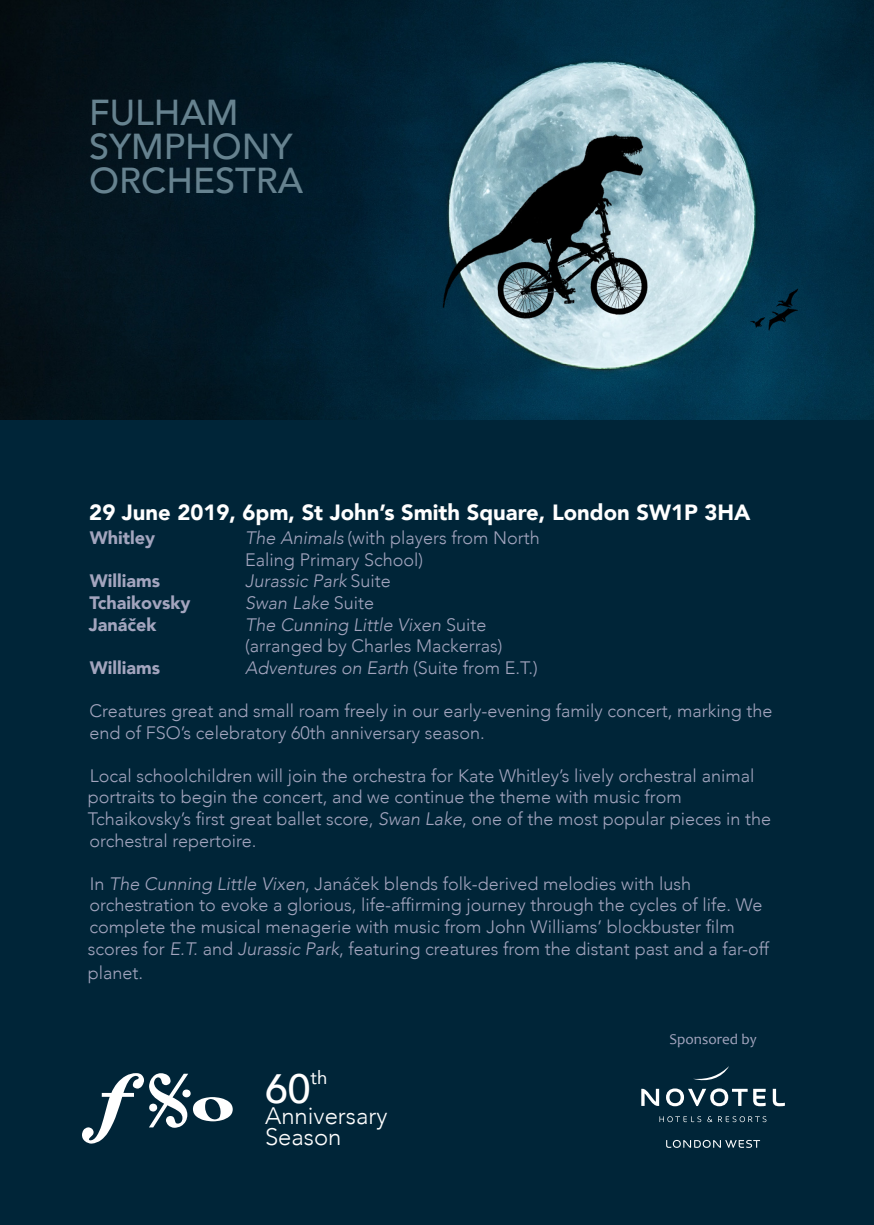
<style>
.page{position:relative;width:874px;height:1225px;background:#fff}
.page>*{position:absolute;margin:0;border:0;box-sizing:border-box;transform-origin:0 0}
.t1{font:500 40.8px "Avenir";color:#fff}
.t2{font:500 36px "Avenir";color:#66828f}
.t3{font:300 23.8px "Avenir";color:#fff}
.t4{font:900 22px "Avenir";color:#fff}
.t5{font:18.4px "Avenir";color:#fff}
.t6{font:300 18px/21.6px "Avenir";color:#a3a5be}
.t7{font:italic 300 18px "Avenir";color:#a3a5be}
.t8{font:900 18px "Avenir";color:#a3a5be}
.t9{font:15px "Candara";color:#a3a5be}
.s1{font-style:italic}
.s2{font-style:normal}
</style>
<div class="page">
<div style="left:0;top:0;width:873px;height:1225px;background:#002538"></div>
<img style="left:0;top:0;width:873px;height:420px">
<svg style="left:82px;top:1073px;width:150px;height:70px"></svg>
<svg style="left:659px;top:1116px;width:107px;height:6px"></svg>
<svg style="left:693px;top:1067px;width:35px;height:14px"></svg>
<svg style="left:641px;top:1088px;width:17px;height:18px"></svg>
<svg style="left:666px;top:1088px;width:99px;height:18px"></svg>
<svg style="left:772px;top:1088px;width:12px;height:18px"></svg>
<svg style="left:666px;top:1140px;width:93px;height:7px"></svg>
<p class="t2" style="left:89px;top:81px;width:151px">FULHAM</p>
<p class="t2" style="left:89px;top:115px;width:205px">SYMPHONY</p>
<p class="t2" style="left:89px;top:149px;width:215px">ORCHESTRA</p>
<p class="t4" style="left:89px;top:493px;width:662px">29 June 2019, 6pm, St John’s Smith Square, London SW1P 3HA</p>
<p class="t8" style="left:90px;top:522px;width:67px">Whitley</p>
<p class="t6" style="left:245px;top:527px;width:296px"><span class="s1">The Animals</span> (with players from North<br>Ealing Primary School)</p>
<p class="t8" style="left:90px;top:565px;width:72px">Williams</p>
<p class="t7" style="left:245px;top:570px;width:147px">Jurassic Park <span class="s2">Suite</span></p>
<p class="t8" style="left:89px;top:587px;width:103px">Tchaikovsky</p>
<p class="t7" style="left:245px;top:592px;width:130px">Swan Lake <span class="s2">Suite</span></p>
<p class="t8" style="left:89px;top:609px;width:69px">Janáček</p>
<p class="t6" style="left:245px;top:613px;width:259px"><span class="s1">The Cunning Little Vixen</span> Suite (arranged by Charles Mackerras)</p>
<p class="t8" style="left:90px;top:652px;width:72px">Williams</p>
<p class="t7" style="left:245px;top:657px;width:294px">Adventures on Earth <span class="s2">(Suite from E.T.)</span></p>
<p class="t6" style="left:89px;top:700px;width:684px">Creatures great and small roam freely in our early-evening family concert, marking the end of FSO’s celebratory 60th anniversary season.</p>
<p class="t6" style="left:88px;top:765px;width:684px">Local schoolchildren will join the orchestra for Kate Whitley’s lively orchestral animal portraits to begin the concert, and we continue the theme with music from Tchaikovsky’s first great ballet score, <span class="s1">Swan Lake</span>, one of the most popular pieces in the orchestral repertoire.</p>
<p class="t6" style="left:88px;top:873px;width:682px">In <span class="s1">The Cunning Little Vixen</span>, Janáček blends folk-derived melodies with lush orchestration to evoke a glorious, life-affirming journey through the cycles of life. We complete the musical menagerie with music from John Williams’ blockbuster film scores for <span class="s1">E.T.</span> and <span class="s1">Jurassic Park</span>, featuring creatures from the distant past and a far-off</p>
<p class="t6" style="left:88px;top:962px;width:57px">planet.</p>
<p class="t1" style="left:265px;top:1053px;width:47px">60</p>
<p class="t5" style="left:310px;top:1063px;width:18px">th</p>
<p class="t3" style="left:265px;top:1102px;width:124px">Anniversary</p>
<p class="t3" style="left:265px;top:1122px;width:78px">Season</p>
<p class="t9" style="left:669px;top:1030px;width:89px">Sponsored by</p>
</div>
